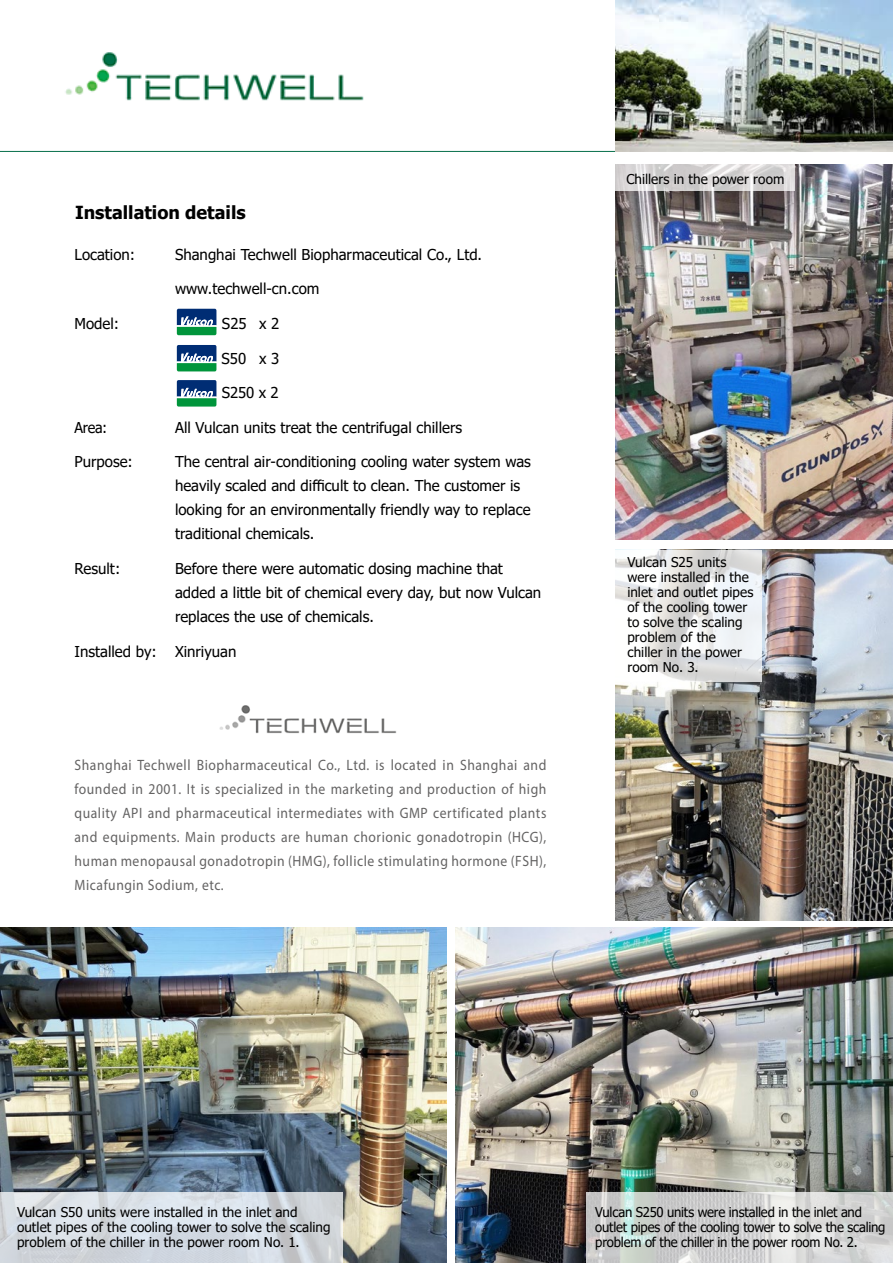
<style>
.page{position:relative;width:893px;height:1263px;background:#fff}
.page>*{position:absolute;margin:0;border:0;box-sizing:border-box;transform-origin:0 0}
.t1{font:700 18px "Tahoma";color:#000}
.t2{font:15px/24px "Tahoma";color:#000}
.t3{font:15px/24px "Myriad Pro";letter-spacing:.04em;color:#646363;text-align:justify;scale:.91 1}
.t4{font:15px "Tahoma";color:#000;scale:.96 1}
.t5{font:13.5px/15px "Tahoma";letter-spacing:-.005em;color:#000}
</style>
<div class="page">
<img style="left:616px;top:164px;width:277px;height:376px">
<svg style="left:616px;top:164px;width:179px;height:27px;background:#d8d5d6"></svg>
<img style="left:65px;top:52px;width:299px;height:49px">
<img style="left:219px;top:705px;width:178px;height:29px">
<hr style="left:0;top:151px;width:893px;height:1px;background:#066f4a">
<img style="left:616px;top:550px;width:277px;height:371px">
<img style="left:455px;top:927px;width:438px;height:336px">
<img style="left:0;top:927px;width:446px;height:336px">
<img style="left:616px;top:0;width:277px;height:152px">
<svg style="left:0;top:1193px;width:343px;height:70px;background:#d4dae1"></svg>
<svg style="left:587px;top:1193px;width:306px;height:70px;background:#d1d3d2"></svg>
<svg style="left:616px;top:549px;width:146px;height:132px"></svg>
<svg style="left:177px;top:309px;width:39px;height:26px"></svg>
<svg style="left:177px;top:345px;width:39px;height:26px"></svg>
<svg style="left:177px;top:380px;width:39px;height:26px"></svg>
<p class="t1" style="left:75px;top:199px;width:172px">Installation details</p>
<p class="t2" style="left:75px;top:243px;width:62px">Location:</p>
<p class="t2" style="left:175px;top:243px;width:309px">Shanghai Techwell Biopharmaceutical Co., Ltd.</p>
<p class="t2" style="left:175px;top:278px;width:146px">www.techwell-cn.com</p>
<p class="t2" style="left:75px;top:312px;width:46px">Model:</p>
<p class="t2" style="left:222px;top:312px;width:59px">S25 x 2</p>
<p class="t2" style="left:222px;top:347px;width:59px">S50 x 3</p>
<p class="t2" style="left:222px;top:382px;width:58px">S250 x 2</p>
<p class="t4" style="left:75px;top:417px;width:36px">Area:</p>
<p class="t2" style="left:175px;top:416px;width:289px">All Vulcan units treat the centrifugal chillers</p>
<p class="t2" style="left:75px;top:451px;width:60px">Purpose:</p>
<p class="t2" style="left:175px;top:451px;width:357px">The central air-conditioning cooling water system was heavily scaled and difficult to clean. The customer is looking for an environmentally friendly way to replace traditional chemicals.</p>
<p class="t2" style="left:75px;top:557px;width:47px">Result:</p>
<p class="t2" style="left:175px;top:557px;width:368px">Before there were automatic dosing machine that added a little bit of chemical every day, but now Vulcan replaces the use of chemicals.</p>
<p class="t2" style="left:75px;top:640px;width:163px">Installed by: Xinriyuan</p>
<p class="t3" style="left:75px;top:753px;width:520px">Shanghai Techwell Biopharmaceutical Co., Ltd. is located in Shanghai and founded in 2001. It is specialized in the marketing and production of high quality API and pharmaceutical intermediates with GMP certificated plants and equipments. Main products are human chorionic gonadotropin (HCG), human menopausal gonadotropin (HMG), follicle stimulating hormone (FSH), Micafungin Sodium, etc.</p>
<p class="t5" style="left:626px;top:172px;width:160px">Chillers in the power room</p>
<p class="t5" style="left:627px;top:555px;width:128px">Vulcan S25 units were installed in the inlet and outlet pipes of the cooling tower to solve the scaling problem of the chiller in the power room No. 3.</p>
<p class="t5" style="left:17px;top:1205px;width:315px">Vulcan S50 units were installed in the inlet and outlet pipes of the cooling tower to solve the scaling problem of the chiller in the power room No. 1.</p>
<p class="t5" style="left:595px;top:1205px;width:292px">Vulcan S250 units were installed in the inlet and outlet pipes of the cooling tower to solve the scaling problem of the chiller in the power room No. 2.</p>
</div>
